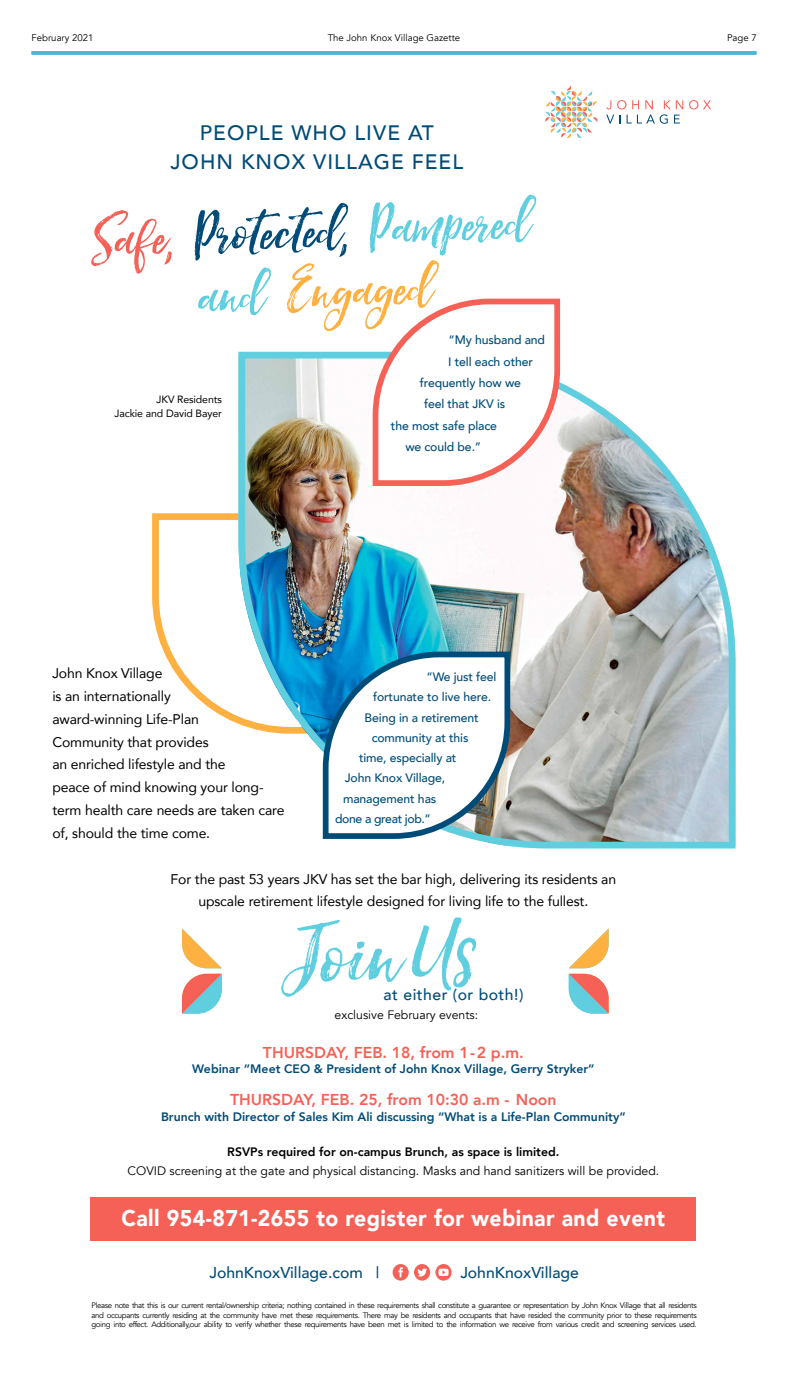
<style>
.page{position:relative;width:788px;height:1386px;background:#fff}
.page>*{position:absolute;margin:0;border:0;box-sizing:border-box;transform-origin:0 0}
.t1{font:italic 115.06px "Hello Sunshine";color:#5fcfe0}
.t2{font:italic 74.64px/60.5px "Hello Sunshine";color:#5fcfe0;text-align:center}
.t3{font:900 22.75px "Avenir";letter-spacing:.02em;color:#fff;scale:.93 1}
.t4{font:500 20.91px/28.7px "Avenir";letter-spacing:.05em;color:#004b77;text-align:center}
.t5{font:800 15.75px "Avenir";color:#f56156}
.t6{font:500 15.75px "Avenir";color:#004b77}
.t7{font:500 15.75px "Avenir";letter-spacing:.03em;color:#004b77}
.t8{font:14px/22.8px "Avenir";letter-spacing:-.01em;color:#000}
.t9{font:500 12.25px "Avenir";letter-spacing:-.01em;color:#004b77}
.t10{font:800 12.25px "Avenir";color:#004b77}
.t11{font:12.25px "Avenir";color:#000}
.t12{font:800 12.25px "Avenir";color:#000}
.t13{font:500 12.25px "Avenir";letter-spacing:-.03em;color:#004b77}
.t14{font:10.5px/14px "Avenir";letter-spacing:-.01em;color:#000;text-align:right}
.t15{font:9.62px "Avenir";color:#000}
.t16{font:7.88px/9.5px "Avenir";letter-spacing:-.05em;color:#000;text-align:justify}
.s1{color:#f56156}
.s2{color:#004b77}
.s3{color:#feb141}
</style>
<div class="page">
<svg style="left:32px;top:51px;width:724px;height:4px;background:#4fbbd1"></svg>
<svg style="left:152px;top:513px;width:83px;height:210px"></svg>
<img style="left:235px;top:351px;width:501px;height:498px">
<svg style="left:370px;top:298px;width:193px;height:191px"></svg>
<svg style="left:320px;top:649px;width:193px;height:193px"></svg>
<svg style="left:545px;top:86px;width:52px;height:52px"></svg>
<svg style="left:689px;top:100px;width:22px;height:9px"></svg>
<svg style="left:606px;top:100px;width:77px;height:24px"></svg>
<svg style="left:568px;top:974px;width:40px;height:40px"></svg>
<svg style="left:569px;top:929px;width:39px;height:39px"></svg>
<svg style="left:182px;top:974px;width:40px;height:40px"></svg>
<svg style="left:182px;top:928px;width:40px;height:40px"></svg>
<div style="left:91px;top:1198px;width:605px;height:43px;background:#f56156"></div>
<svg style="left:414px;top:1264px;width:37px;height:17px"></svg>
<svg style="left:392px;top:1264px;width:16px;height:17px"></svg>
<p class="t15" style="left:32px;top:32px;width:64px">February 2021</p>
<p class="t15" style="left:327px;top:32px;width:134px">The John Knox Village Gazette</p>
<p class="t15" style="left:727px;top:32px;width:31px">Page 7</p>
<p class="t4" style="left:170px;top:117px;width:294px">PEOPLE WHO LIVE AT<br>JOHN KNOX VILLAGE FEEL</p>
<p class="t2" style="left:92px;top:208px;width:437px;rotate:-2deg"><span class="s1">Safe,</span> <span class="s2">Protected,</span> Pampered and <span class="s3">Engaged</span></p>
<p class="t14" style="left:114px;top:392px;width:109px">JKV Residents<br>Jackie and David Bayer</p>
<p class="t9" style="left:448px;top:329px;width:98px">“My husband and</p>
<p class="t9" style="left:448px;top:351px;width:86px">I tell each other</p>
<p class="t9" style="left:420px;top:372px;width:103px">frequently how we</p>
<p class="t9" style="left:424px;top:393px;width:83px">feel that JKV is</p>
<p class="t9" style="left:391px;top:415px;width:108px">the most safe place</p>
<p class="t9" style="left:405px;top:436px;width:77px">we could be.”</p>
<p class="t8" style="left:52px;top:662px;width:234px">John Knox Village<br>is an internationally<br>award-winning Life-Plan<br>Community that provides<br>an enriched lifestyle and the<br>peace of mind knowing your long&shy;term health care needs are taken care of, should the time come.</p>
<p class="t9" style="left:426px;top:666px;width:72px">“We just feel</p>
<p class="t9" style="left:373px;top:686px;width:120px">fortunate to live here.</p>
<p class="t9" style="left:364px;top:707px;width:115px">Being in a retirement</p>
<p class="t9" style="left:371px;top:727px;width:98px">community at this</p>
<p class="t9" style="left:359px;top:747px;width:99px">time, especially at</p>
<p class="t9" style="left:345px;top:767px;width:102px">John Knox Village,</p>
<p class="t9" style="left:343px;top:788px;width:95px">management has</p>
<p class="t13" style="left:335px;top:808px;width:97px">done a great job.”</p>
<p class="t8" style="left:170px;top:867px;width:447px;text-align:center">For the past 53 years JKV has set the bar high, delivering its residents an upscale retirement lifestyle designed for living life to the fullest.</p>
<p class="t1" style="left:278px;top:895px;width:192px;rotate:-3deg">Join Us</p>
<p class="t7" style="left:383px;top:981px;width:141px">at either (or both!)</p>
<p class="t11" style="left:334px;top:1007px;width:145px">exclusive February events:</p>
<p class="t5" style="left:263px;top:1040px;width:262px">THURSDAY, FEB. 18, from 1-2 p.m.</p>
<p class="t10" style="left:192px;top:1060px;width:404px">Webinar “Meet CEO &amp; President of John Knox Village, Gerry Stryker”</p>
<p class="t5" style="left:230px;top:1087px;width:328px">THURSDAY, FEB. 25, from 10:30 a.m - Noon</p>
<p class="t10" style="left:161px;top:1107px;width:466px">Brunch with Director of Sales Kim Ali discussing “What is a Life-Plan Community”</p>
<p class="t12" style="left:227px;top:1142px;width:333px">RSVPs required for on-campus Brunch, as space is limited.</p>
<p class="t11" style="left:127px;top:1163px;width:533px">COVID screening at the gate and physical distancing. Masks and hand sanitizers will be provided.</p>
<p class="t3" style="left:122px;top:1199px;width:586px">Call 954-871-2655 to register for webinar and event</p>
<p class="t6" style="left:209px;top:1259px;width:171px">JohnKnoxVillage.com |</p>
<p class="t6" style="left:460px;top:1259px;width:120px">JohnKnoxVillage</p>
<p class="t16" style="left:91px;top:1301px;width:606px">Please note that this is our current rental/ownership criteria; nothing contained in these requirements shall constitute a guarantee or representation by John Knox Village that all residents and occupants currently residing at the community have met these requirements. There may be residents and occupants that have resided the community prior to these requirements going into effect. Additionally,our ability to verify whether these requirements have been met is limited to the information we receive from various credit and screening services used.</p>
</div>
